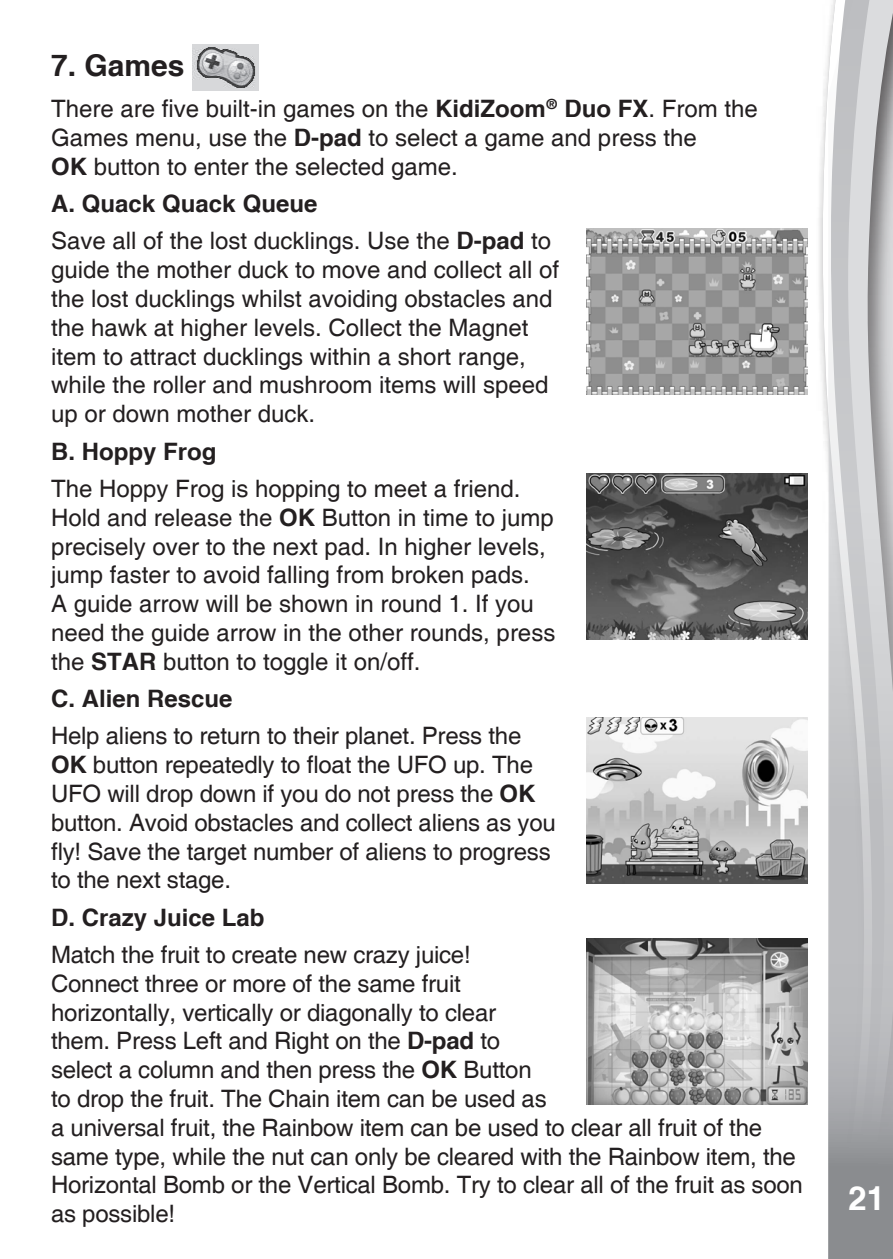
<style>
.page{position:relative;width:893px;height:1259px;background:#fff}
.page>*{position:absolute;margin:0;border:0;box-sizing:border-box;transform-origin:0 0}
.t1{font:700 38.7px "Helvetica";color:#fff}
.t2{font:700 33px "Helvetica cyr";color:#fff}
.t3{font:700 30px "Helvetica cyr";color:#231f20}
.t4{font:24px/28.8px "Helvetica";color:#231f20}
.t5{font:700 24px "Helvetica cyr";color:#231f20}
.s1{font-family:"Helvetica cyr";font-weight:700}
</style>
<div class="page">
<div style="left:816px;top:0;width:77px;height:1259px;background:#231f20;opacity:.75"></div>
<svg style="left:822px;top:0;width:6px;height:1198px"></svg>
<svg style="left:828px;top:0;width:65px;height:1259px;background:#c0c1c3"></svg>
<div style="left:761px;top:1198px;width:67px;height:61px;background:#fff"></div>
<img style="left:193px;top:45px;width:66px;height:46px">
<img style="left:587px;top:939px;width:221px;height:166px">
<img style="left:587px;top:473px;width:221px;height:166px">
<img style="left:587px;top:718px;width:221px;height:166px">
<img style="left:587px;top:228px;width:221px;height:166px">
<p class="t3" style="left:51px;top:48px;width:135px">7. Games</p>
<p class="t4" style="left:51px;top:95px;width:708px">There are five built-in games on the <span class="s1">KidiZoom</span><sup>®</sup> <span class="s1">Duo FX</span>. From the<br>Games menu, use the <span class="s1">D-pad</span> to select a game and press the<br><span class="s1">OK</span> button to enter the selected game.</p>
<p class="t5" style="left:51px;top:190px;width:268px">A. Quack Quack Queue</p>
<p class="t4" style="left:51px;top:227px;width:510px">Save all of the lost ducklings. Use the <span class="s1">D-pad</span> to guide the mother duck to move and collect all of the lost ducklings whilst avoiding obstacles and the hawk at higher levels. Collect the Magnet item to attract ducklings within a short range, while the roller and mushroom items will speed up or down mother duck.</p>
<p class="t5" style="left:51px;top:437px;width:167px">B. Hoppy Frog</p>
<p class="t4" style="left:51px;top:475px;width:506px">The Hoppy Frog is hopping to meet a friend.<br>Hold and release the <span class="s1">OK</span> Button in time to jump precisely over to the next pad. In higher levels, jump faster to avoid falling from broken pads.<br>A guide arrow will be shown in round 1. If you need the guide arrow in the other rounds, press the <span class="s1">STAR</span> button to toggle it on/off.</p>
<p class="t5" style="left:51px;top:685px;width:183px">C. Alien Rescue</p>
<p class="t4" style="left:51px;top:722px;width:506px">Help aliens to return to their planet. Press the <span class="s1">OK</span> button repeatedly to float the UFO up. The UFO will drop down if you do not press the <span class="s1">OK </span>button. Avoid obstacles and collect aliens as you fly! Save the target number of aliens to progress to the next stage.</p>
<p class="t5" style="left:51px;top:903px;width:215px">D. Crazy Juice Lab</p>
<p class="t4" style="left:51px;top:941px;width:753px">Match the fruit to create new crazy juice!<br>Connect three or more of the same fruit<br>horizontally, vertically or diagonally to clear<br>them. Press Left and Right on the <span class="s1">D-pad</span> to<br>select a column and then press the <span class="s1">OK</span> Button<br>to drop the fruit. The Chain item can be used as<br>a universal fruit, the Rainbow item can be used to clear all fruit of the same type, while the nut can only be cleared with the Rainbow item, the Horizontal Bomb or the Vertical Bomb. Try to clear all of the fruit as soon as possible!</p>
<h2 class="t2" style="left:848px;top:1179px;width:38px">21</h2>
<h1 class="t1" style="left:845px;top:1188px;width:47px">21<sup>21</sup></h1>
</div>
